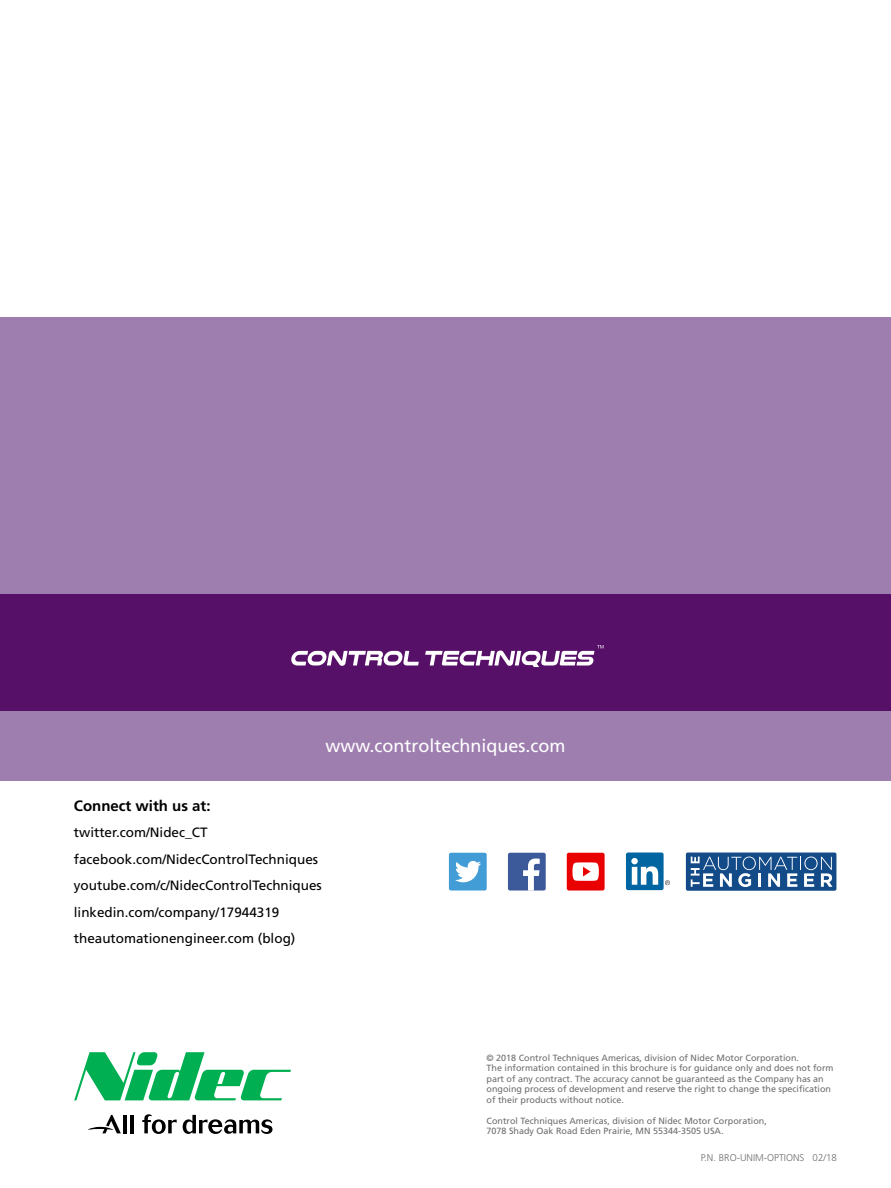
<style>
.page{position:relative;width:891px;height:1188px;background:#fff}
.page>*{position:absolute;margin:0;border:0;box-sizing:border-box;transform-origin:0 0}
.t1{font:18px "Frutiger";color:#fff}
.t2{font:700 15px "Frutiger";color:#000}
.t3{font:13.5px/26.5px "Frutiger";color:#000}
.t4{font:300 9.75px "Frutiger";color:#6d6e71}
.t5{font:9px/10.5px "Frutiger";color:#6d6e71}
</style>
<div class="page">
<div style="left:0;top:318px;width:891px;height:463px;background:#9e7eaf"></div>
<div style="left:0;top:594px;width:891px;height:117px;background:#571067"></div>
<svg style="left:291px;top:651px;width:128px;height:15px"></svg>
<svg style="left:425px;top:645px;width:179px;height:22px"></svg>
<div style="left:567px;top:853px;width:38px;height:38px;background:#e90000;border-radius:2px"></div>
<svg style="left:572px;top:862px;width:27px;height:19px"></svg>
<div style="left:686px;top:853px;width:150px;height:38px;background:#134a88;border-radius:2px"></div>
<svg style="left:691px;top:857px;width:141px;height:30px"></svg>
<div style="left:508px;top:853px;width:38px;height:38px;background:#3c5a99;border-radius:2px"></div>
<svg style="left:523px;top:859px;width:17px;height:32px"></svg>
<div style="left:449px;top:853px;width:38px;height:38px;background:#429cd6;border-radius:2px"></div>
<svg style="left:455px;top:861px;width:26px;height:21px"></svg>
<div style="left:626px;top:853px;width:38px;height:37px;background:#0065a0;border-radius:2px"></div>
<svg style="left:631px;top:858px;width:27px;height:27px"></svg>
<svg style="left:665px;top:880px;width:5px;height:5px"></svg>
<svg style="left:74px;top:1052px;width:217px;height:48px"></svg>
<svg style="left:142px;top:1114px;width:35px;height:20px"></svg>
<svg style="left:183px;top:1115px;width:90px;height:19px"></svg>
<hr style="left:123px;top:1115px;width:3px;height:18px;background:#000">
<hr style="left:130px;top:1115px;width:3px;height:18px;background:#000">
<svg style="left:88px;top:1115px;width:33px;height:18px"></svg>
<h1 class="t1" style="left:326px;top:736px;width:241px">www.controltechniques.com</h1>
<h2 class="t2" style="left:74px;top:797px;width:138px">Connect with us at:</h2>
<h3 class="t3" style="left:74px;top:820px;width:250px">twitter.com/Nidec_CT facebook.com/NidecControlTechniques youtube.com/c/NidecControlTechniques linkedin.com/company/17944319 theautomationengineer.com (blog)</h3>
<p class="t5" style="left:487px;top:1052px;width:349px">© 2018 Control Techniques Americas, division of Nidec Motor Corporation.<br>The information contained in this brochure is for guidance only and does not form part of any contract. The accuracy cannot be guaranteed as the Company has an ongoing process of development and reserve the right to change the specification of their products without notice.</p>
<p class="t5" style="left:487px;top:1115px;width:282px">Control Techniques Americas, division of Nidec Motor Corporation,<br>7078 Shady Oak Road Eden Prairie, MN 55344-3505 USA.</p>
<p class="t4" style="left:701px;top:1152px;width:138px">P.N. BRO-UNIM-OPTIONS 02/18</p>
</div>
